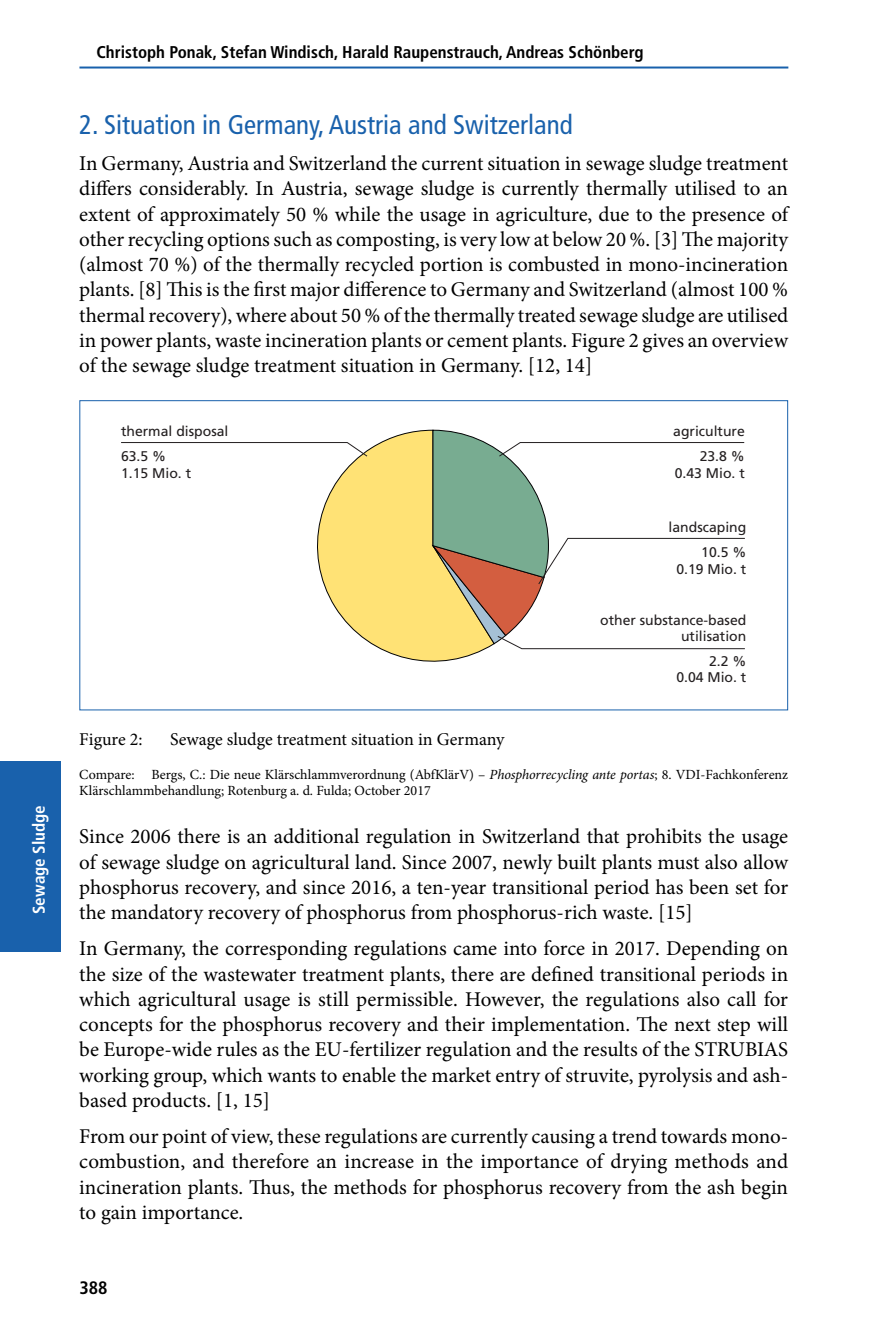
<style>
.page{position:relative;width:879px;height:1333px;background:#fff}
.page>*{position:absolute;margin:0;border:0;box-sizing:border-box;transform-origin:0 0}
.t1{font:condensed 27px "Frutiger";color:#1961ac}
.t2{font:21px/25.2px "Minion Pro";letter-spacing:-.005em;color:#000;text-align:justify}
.t3{font:18px "Minion Pro";color:#000}
.t4{font:700 condensed 18px "Frutiger";color:#000}
.t5{font:700 condensed 17px "Frutiger";color:#000}
.t6{font:700 condensed 17px "Frutiger";color:#fff}
.t7{font:14px/16.8px "Minion Pro";color:#000}
.t8{font:14px/24.8px "Frutiger";color:#231f20;text-align:right}
.s1{font-style:italic}
</style>
<div class="page">
<hr style="left:79px;top:66px;width:709px;height:2px;background:#1961ac">
<div style="left:0;top:761px;width:61px;height:191px;background:#1961ac"></div>
<svg style="left:317px;top:429px;width:169px;height:233px"></svg>
<svg style="left:431px;top:429px;width:314px;height:220px"></svg>
<svg style="left:121px;top:441px;width:247px;height:16px"></svg>
<p class="t6" style="left:29px;top:914px;width:110px;rotate:-90deg">Sewage Sludge</p>
<p class="t5" style="left:96px;top:42px;width:549px">Christoph Ponak, Stefan Windisch, Harald Raupenstrauch, Andreas Schönberg</p>
<p class="t1" style="left:79px;top:109px;width:495px">2. Situation in Germany, Austria and Switzerland</p>
<p class="t2" style="left:79px;top:151px;width:710px">In Germany, Austria and Switzerland the current situation in sewage sludge treatment differs considerably. In Austria, sewage sludge is currently thermally utilised to an extent of approximately 50 % while the usage in agriculture, due to the presence of other recycling options such as composting, is very low at below 20 %. [3] The majority (almost 70 %) of the thermally recycled portion is combusted in mono-incineration plants. [8] This is the first major difference to Germany and Switzerland (almost 100 % thermal recovery), where about 50 % of the thermally treated sewage sludge are utilised in power plants, waste incineration plants or cement plants. Figure 2 gives an overview of the sewage sludge treatment situation in Germany. [12, 14]</p>
<p class="t8" style="left:121px;top:419px;width:109px;text-align:left">thermal disposal<br>63.5 %</p>
<p class="t8" style="left:121px;top:460px;width:72px">1.15 Mio. t</p>
<p class="t8" style="left:673px;top:419px;width:73px">agriculture<br>23.8 %</p>
<p class="t8" style="left:675px;top:460px;width:72px">0.43 Mio. t</p>
<p class="t8" style="left:668px;top:515px;width:79px">landscaping<br>10.5 %</p>
<p class="t8" style="left:676px;top:556px;width:72px">0.19 Mio. t</p>
<p class="t8" style="left:600px;top:611px;width:148px;line-height:16px">other substance-based utilisation</p>
<p class="t8" style="left:676px;top:652px;width:72px;line-height:16.8px">2.2 %<br>0.04 Mio. t</p>
<p class="t3" style="left:79px;top:727px;width:65px">Figure 2:</p>
<p class="t3" style="left:170px;top:727px;width:336px">Sewage sludge treatment situation in Germany</p>
<p class="t7" style="left:79px;top:765px;width:710px">Compare: Bergs, C.: Die neue Klärschlammverordnung (AbfKlärV) – <span class="s1">Phosphorrecycling ante portas</span>; 8. VDI-Fachkonferenz<br>Klärschlammbehandlung; Rotenburg a. d. Fulda; October 2017</p>
<p class="t2" style="left:79px;top:824px;width:710px">Since 2006 there is an additional regulation in Switzerland that prohibits the usage of sewage sludge on agricultural land. Since 2007, newly built plants must also allow phosphorus recovery, and since 2016, a ten-year transitional period has been set for the mandatory recovery of phosphorus from phosphorus-rich waste. [15]</p>
<p class="t2" style="left:79px;top:936px;width:710px">In Germany, the corresponding regulations came into force in 2017. Depending on the size of the wastewater treatment plants, there are defined transitional periods in which agricultural usage is still permissible. However, the regulations also call for concepts for the phosphorus recovery and their implementation. The next step will be Europe-wide rules as the EU-fertilizer regulation and the results of the STRUBIAS working group, which wants to enable the market entry of struvite, pyrolysis and ash&shy;based products. [1, 15]</p>
<p class="t2" style="left:79px;top:1123px;width:710px">From our point of view, these regulations are currently causing a trend towards mono&shy;combustion, and therefore an increase in the importance of drying methods and incineration plants. Thus, the methods for phosphorus recovery from the ash begin to gain importance.</p>
<p class="t4" style="left:79px;top:1276px;width:30px">388</p>
</div>
